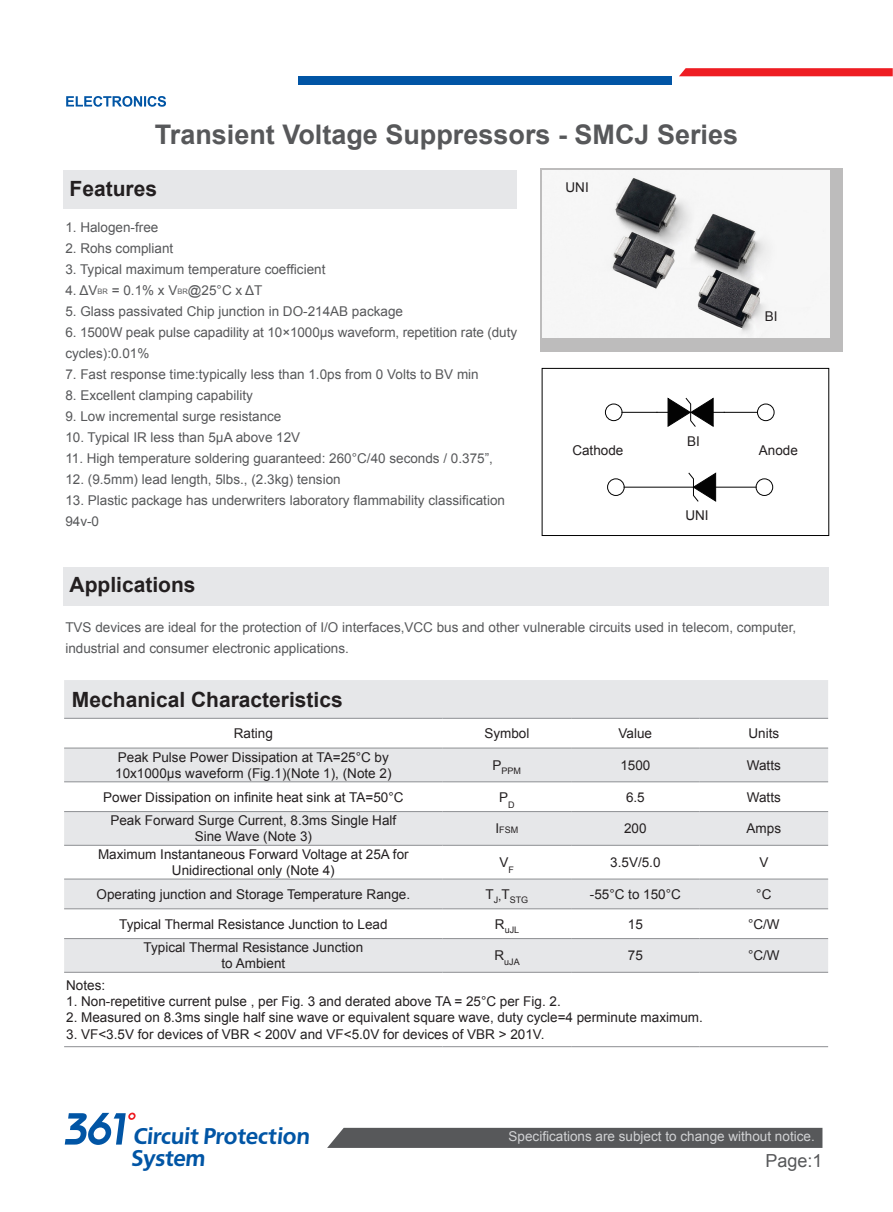
<style>
.page{position:relative;width:893px;height:1212px;background:#fff}
.page>*{position:absolute;margin:0;border:0;box-sizing:border-box;transform-origin:0 0}
.正文{font:700 27px "Arial";color:#57585a}
.t1{font:700 22.95px/21.8px "Frutiger";color:#0155a5}
.t2{font:700 21px "Arial";color:#231f20}
.t3{font:18px "Arial";color:#57585a}
.t4{font:13.5px/21px "Arial";color:#57585a}
.段落样式3{font:13.5px "Arial";color:#231f20}
.正文-2{font:13.5px "Arial";color:#231f20}
.段落样式3-2{font:13.5px "Arial";color:#d1d2d4}
.正文-3{font:9px "Arial";color:#231f20}
.s1{font-size:7.5px}
.s2{font-size:13.5px}
</style>
<div class="page">
<svg style="left:679px;top:68px;width:214px;height:8px;background:#ee262b"></svg>
<div style="left:298px;top:76px;width:374px;height:8px;background:#0155a5"></div>
<svg style="left:66px;top:96px;width:100px;height:11px"></svg>
<svg style="left:65px;top:1112px;width:71px;height:33px"></svg>
<div style="left:327px;top:1128px;width:495px;height:20px;background:#57585a"></div>
<div style="left:540px;top:169px;width:303px;height:183px;background:#231f20;opacity:.3"></div>
<img style="left:542px;top:171px;width:287px;height:167px">
<div style="left:64px;top:171px;width:453px;height:38px;background:#e6e7e9"></div>
<svg style="left:64px;top:680px;width:764px;height:292px;fill:#e6e7e9"></svg>
<hr style="left:64px;top:718px;width:379px;height:1px;background:#939598">
<hr style="left:443px;top:718px;width:128px;height:1px;background:#939598">
<hr style="left:571px;top:718px;width:129px;height:1px;background:#939598">
<hr style="left:700px;top:718px;width:128px;height:1px;background:#939598">
<hr style="left:64px;top:747px;width:379px;height:1px;background:#939598">
<hr style="left:443px;top:747px;width:128px;height:1px;background:#939598">
<hr style="left:571px;top:747px;width:129px;height:1px;background:#939598">
<hr style="left:700px;top:747px;width:128px;height:1px;background:#939598">
<hr style="left:64px;top:781px;width:379px;height:1px;background:#939598">
<hr style="left:443px;top:781px;width:128px;height:1px;background:#939598">
<hr style="left:571px;top:781px;width:129px;height:1px;background:#939598">
<hr style="left:700px;top:781px;width:128px;height:1px;background:#939598">
<hr style="left:64px;top:811px;width:379px;height:1px;background:#939598">
<hr style="left:443px;top:811px;width:128px;height:1px;background:#939598">
<hr style="left:571px;top:811px;width:129px;height:1px;background:#939598">
<hr style="left:700px;top:811px;width:128px;height:1px;background:#939598">
<hr style="left:64px;top:845px;width:379px;height:1px;background:#939598">
<hr style="left:443px;top:845px;width:128px;height:1px;background:#939598">
<hr style="left:571px;top:845px;width:129px;height:1px;background:#939598">
<hr style="left:700px;top:845px;width:128px;height:1px;background:#939598">
<hr style="left:64px;top:878px;width:379px;height:1px;background:#939598">
<hr style="left:443px;top:878px;width:128px;height:1px;background:#939598">
<hr style="left:571px;top:878px;width:129px;height:1px;background:#939598">
<hr style="left:700px;top:878px;width:128px;height:1px;background:#939598">
<hr style="left:64px;top:908px;width:379px;height:1px;background:#939598">
<hr style="left:443px;top:908px;width:128px;height:1px;background:#939598">
<hr style="left:571px;top:908px;width:129px;height:1px;background:#939598">
<hr style="left:700px;top:908px;width:128px;height:1px;background:#939598">
<hr style="left:64px;top:938px;width:379px;height:1px;background:#939598">
<hr style="left:443px;top:938px;width:128px;height:1px;background:#939598">
<hr style="left:571px;top:938px;width:129px;height:1px;background:#939598">
<hr style="left:700px;top:938px;width:128px;height:1px;background:#939598">
<hr style="left:64px;top:972px;width:379px;height:1px;background:#939598">
<hr style="left:443px;top:972px;width:128px;height:1px;background:#939598">
<hr style="left:571px;top:972px;width:129px;height:1px;background:#939598">
<hr style="left:700px;top:972px;width:128px;height:1px;background:#939598">
<hr style="left:64px;top:1046px;width:379px;height:1px;background:#939598">
<hr style="left:443px;top:1046px;width:128px;height:1px;background:#939598">
<hr style="left:571px;top:1046px;width:129px;height:1px;background:#939598">
<hr style="left:700px;top:1046px;width:128px;height:1px;background:#939598">
<div style="left:542px;top:368px;width:287px;height:168px;border:1px solid #000"></div>
<div style="left:605px;top:404px;width:17px;height:17px;border:1px solid #030303;border-radius:50%"></div>
<hr style="left:622px;top:412px;width:35px;height:1px;background:#030303">
<svg style="left:657px;top:398px;width:67px;height:29px"></svg>
<div style="left:757px;top:404px;width:17px;height:17px;border:1px solid #030303;border-radius:50%"></div>
<hr style="left:724px;top:412px;width:33px;height:1px;background:#030303">
<svg style="left:688px;top:473px;width:28px;height:29px"></svg>
<div style="left:756px;top:479px;width:17px;height:17px;border:1px solid #030303;border-radius:50%"></div>
<hr style="left:716px;top:487px;width:40px;height:1px;background:#030303">
<div style="left:607px;top:479px;width:17px;height:17px;border:1px solid #030303;border-radius:50%"></div>
<hr style="left:624px;top:487px;width:71px;height:1px;background:#030303">
<div style="left:64px;top:567px;width:765px;height:39px;background:#e6e7e9"></div>
<p class="正文" style="left:155px;top:117px;width:585px">Transient Voltage Suppressors - SMCJ Series</p>
<p class="t2" style="left:70px;top:175px;width:89px">Features</p>
<p class="段落样式3" style="left:566px;top:178px;width:25px">UNI</p>
<p class="t4" style="left:65px;top:217px;width:95px">1. Halogen-free</p>
<p class="t4" style="left:65px;top:238px;width:110px">2. Rohs compliant</p>
<p class="t4" style="left:65px;top:259px;width:262px">3. Typical maximum temperature coefficient</p>
<p class="t4" style="left:65px;top:280px;width:199px">4. ΔV<span class="s1">BR</span> = 0.1% x V<span class="s1">BR</span>@25°C x ΔT</p>
<p class="t4" style="left:65px;top:301px;width:339px">5. Glass passivated Chip junction in DO-214AB package</p>
<p class="t4" style="left:65px;top:322px;width:453px">6. 1500W peak pulse capadility at 10×1000μs waveform, repetition rate (duty cycles):0.01%</p>
<p class="t4" style="left:65px;top:364px;width:415px">7. Fast response time:typically less than 1.0ps from 0 Volts to BV min</p>
<p class="t4" style="left:65px;top:385px;width:189px">8. Excellent clamping capability</p>
<p class="t4" style="left:65px;top:406px;width:218px">9. Low incremental surge resistance</p>
<p class="t4" style="left:65px;top:427px;width:236px">10. Typical IR less than 5μA above 12V</p>
<p class="t4" style="left:65px;top:448px;width:429px">11. High temperature soldering guaranteed: 260°C/40 seconds / 0.375”,</p>
<p class="t4" style="left:65px;top:469px;width:277px">12. (9.5mm) lead length, 5lbs., (2.3kg) tension</p>
<p class="t4" style="left:65px;top:490px;width:441px">13. Plastic package has underwriters laboratory flammability classification<br>94v-0</p>
<p class="t2" style="left:70px;top:571px;width:128px">Applications</p>
<p class="段落样式3" style="left:765px;top:307px;width:14px">BI</p>
<p class="段落样式3" style="left:687px;top:432px;width:14px">BI</p>
<p class="段落样式3" style="left:572px;top:441px;width:53px">Cathode</p>
<p class="段落样式3" style="left:759px;top:441px;width:41px">Anode</p>
<p class="段落样式3" style="left:685px;top:507px;width:25px">UNI</p>
<p class="t4" style="left:65px;top:617px;width:732px">TVS devices are ideal for the protection of I/O interfaces,VCC bus and other vulnerable circuits used in telecom, computer, industrial and consumer electronic applications.</p>
<p class="t2" style="left:72px;top:685px;width:272px">Mechanical Characteristics</p>
<p class="段落样式3" style="left:234px;top:724px;width:41px">Rating</p>
<p class="段落样式3" style="left:484px;top:724px;width:47px">Symbol</p>
<p class="段落样式3" style="left:619px;top:724px;width:35px">Value</p>
<p class="段落样式3" style="left:748px;top:724px;width:32px">Units</p>
<p class="段落样式3" style="left:118px;top:748px;width:272px">Peak Pulse Power Dissipation at TA=25°C by</p>
<p class="段落样式3" style="left:115px;top:764px;width:278px">10x1000μs waveform (Fig.1)(Note 1), (Note 2)</p>
<p class="正文-3" style="left:493px;top:765px;width:30px"><sup>P</sup>PPM</p>
<p class="段落样式3" style="left:620px;top:756px;width:32px">1500</p>
<p class="正文-2" style="left:747px;top:756px;width:36px">Watts</p>
<p class="段落样式3" style="left:103px;top:788px;width:302px">Power Dissipation on infi nite heat sink at TA=50°C</p>
<p class="正文-2" style="left:499px;top:788px;width:17px">P<sub>D</sub></p>
<p class="段落样式3" style="left:626px;top:788px;width:20px">6.5</p>
<p class="正文-2" style="left:747px;top:788px;width:36px">Watts</p>
<p class="段落样式3" style="left:110px;top:811px;width:287px">Peak Forward Surge Current, 8.3ms Single Half</p>
<p class="段落样式3" style="left:195px;top:828px;width:119px">Sine Wave (Note 3)</p>
<p class="正文-3" style="left:495px;top:824px;width:24px"><span class="s2">I</span>FSM</p>
<p class="段落样式3" style="left:624px;top:820px;width:24px">200</p>
<p class="正文-2" style="left:747px;top:820px;width:36px">Amps</p>
<p class="段落样式3" style="left:98px;top:845px;width:312px">Maximum Instantaneous Forward Voltage at 25A for</p>
<p class="段落样式3" style="left:172px;top:861px;width:164px">Unidirectional only (Note 4)</p>
<p class="正文-2" style="left:500px;top:853px;width:16px">V<sub>F</sub></p>
<p class="正文-2" style="left:610px;top:853px;width:52px">3.5V/5.0</p>
<p class="正文-2" style="left:759px;top:853px;width:11px">V</p>
<p class="段落样式3" style="left:97px;top:885px;width:315px">Operating junction and Storage Temperature Range.</p>
<p class="正文-3" style="left:485px;top:894px;width:44px"><sup>T</sup>J<sup>,</sup><sup>T</sup>STG</p>
<p class="正文-2" style="left:590px;top:885px;width:93px">-55°C to 150°C</p>
<p class="正文-2" style="left:756px;top:885px;width:17px">°C</p>
<p class="段落样式3" style="left:119px;top:915px;width:270px">Typical Thermal Resistance Junction to Lead</p>
<p class="正文-3" style="left:495px;top:924px;width:26px"><sup>R</sup>uJL</p>
<p class="段落样式3" style="left:628px;top:915px;width:17px">15</p>
<p class="正文-2" style="left:748px;top:915px;width:33px">°C/W</p>
<p class="段落样式3" style="left:144px;top:938px;width:221px">Typical Thermal Resistance Junction</p>
<p class="段落样式3" style="left:221px;top:955px;width:65px">to Ambient</p>
<p class="正文-3" style="left:494px;top:956px;width:27px"><sup>R</sup>uJA</p>
<p class="段落样式3" style="left:628px;top:947px;width:17px">75</p>
<p class="正文-2" style="left:748px;top:947px;width:33px">°C/W</p>
<p class="段落样式3" style="left:66px;top:976px;width:41px">Notes:</p>
<p class="段落样式3" style="left:66px;top:992px;width:496px">1. Non-repetitive current pulse , per Fig. 3 and derated above TA = 25°C per Fig. 2.</p>
<p class="段落样式3" style="left:66px;top:1009px;width:638px">2. Measured on 8.3ms single half sine wave or equivalent square wave, duty cycle=4 perminute maximum.</p>
<p class="段落样式3" style="left:66px;top:1025px;width:480px">3. VF&lt;3.5V for devices of VBR &lt; 200V and VF&lt;5.0V for devices of VBR &gt; 201V.</p>
<h2 class="t1" style="left:130px;top:1127px;width:183px">Circuit Protection<br>System</h2>
<p class="段落样式3-2" style="left:509px;top:1127px;width:308px">Specifications are subject to change without notice.</p>
<p class="t3" style="left:765px;top:1148px;width:59px">Page:1</p>
</div>
